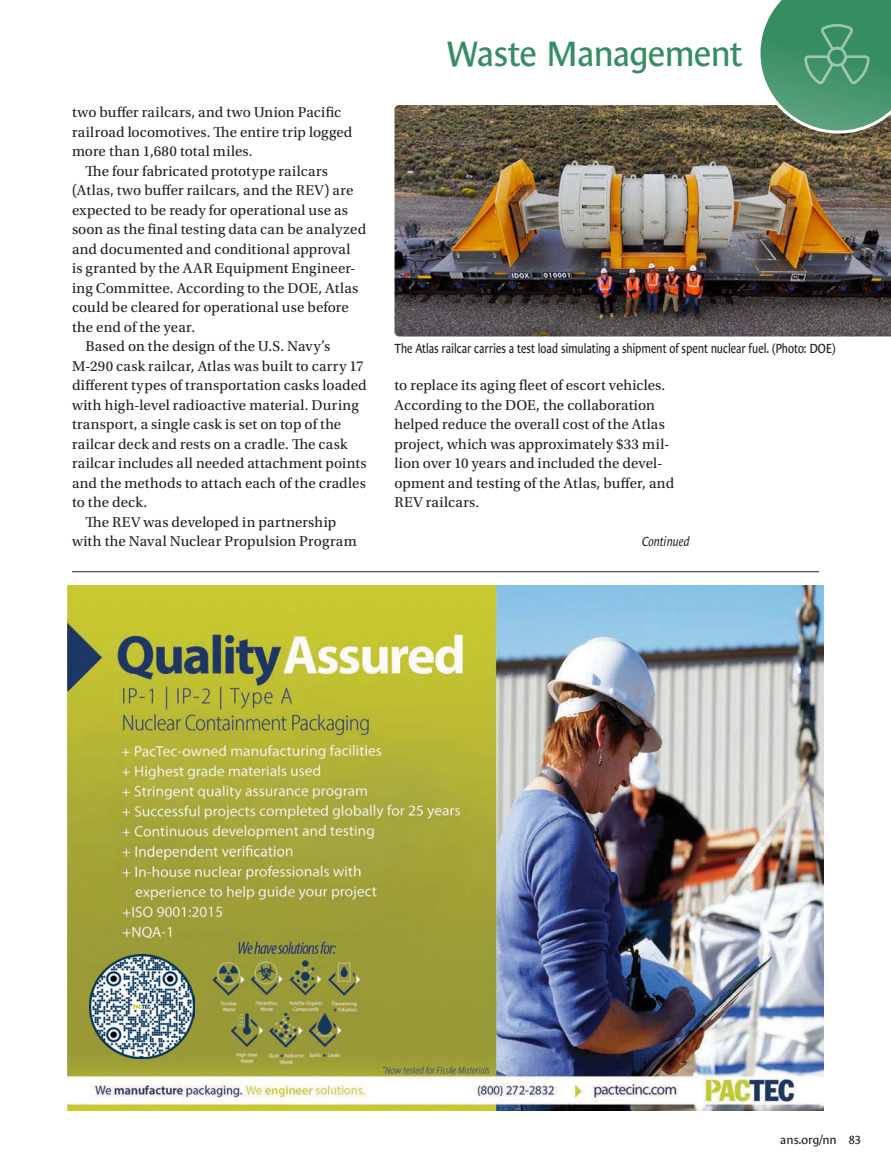
<style>
.page{position:relative;width:891px;height:1175px;background:#fff}
.page>*{position:absolute;margin:0;border:0;box-sizing:border-box;transform-origin:0 0}
.t1{font:36px "Le Monde Sans Std";letter-spacing:-.03em;color:#378d62;scale:.95 1}
.t2{font:15px/19.5px "Utopia Std";letter-spacing:.01em;color:#231f20}
.t3{font:13.5px "Le Monde Sans Std";letter-spacing:-.01em;color:#231f20;scale:.8 1}
.t4{font:italic 13.5px "Le Monde Sans Std";letter-spacing:-.005em;color:#231f20;scale:.8 1}
.t5{font:12px "Le Monde Sans Std";color:#231f20}
</style>
<div class="page">
<img style="left:394px;top:105px;width:497px;height:231px">
<svg style="left:754px;top:0;width:137px;height:137px"></svg>
<hr style="left:72px;top:571px;width:747px;height:1px;background:#231f20">
<img style="left:68px;top:585px;width:756px;height:525px">
<img style="left:90px;top:954px;width:105px;height:105px">
<p class="t2" style="left:72px;top:103px;width:271px">two buffer railcars, and two Union Pacific</p>
<p class="t2" style="left:72px;top:122px;width:282px">railroad locomotives. The entire trip logged</p>
<p class="t2" style="left:72px;top:142px;width:182px">more than 1,680 total miles.</p>
<p class="t2" style="left:86px;top:161px;width:244px">The four fabricated prototype railcars</p>
<p class="t2" style="left:72px;top:181px;width:283px">(Atlas, two buffer railcars, and the REV) are</p>
<p class="t2" style="left:72px;top:200px;width:278px">expected to be ready for operational use as</p>
<p class="t2" style="left:72px;top:220px;width:296px">soon as the final testing data can be analyzed</p>
<p class="t2" style="left:72px;top:239px;width:280px">and documented and conditional approval</p>
<p class="t2" style="left:72px;top:259px;width:285px">is granted by the AAR Equipment Engineer-</p>
<p class="t2" style="left:72px;top:278px;width:288px">ing Committee. According to the DOE, Atlas</p>
<p class="t2" style="left:72px;top:298px;width:278px">could be cleared for operational use before</p>
<p class="t2" style="left:72px;top:317px;width:125px">the end of the year.</p>
<p class="t2" style="left:86px;top:337px;width:246px">Based on the design of the U.S. Navy’s</p>
<p class="t2" style="left:72px;top:356px;width:293px">M-290 cask railcar, Atlas was built to carry 17</p>
<p class="t2" style="left:72px;top:376px;width:296px">different types of transportation casks loaded</p>
<p class="t2" style="left:72px;top:395px;width:288px">with high-level radioactive material. During</p>
<p class="t2" style="left:72px;top:415px;width:271px">transport, a single cask is set on top of the</p>
<p class="t2" style="left:72px;top:434px;width:277px">railcar deck and rests on a cradle. The cask</p>
<p class="t2" style="left:72px;top:454px;width:296px">railcar includes all needed attachment points</p>
<p class="t2" style="left:72px;top:473px;width:295px">and the methods to attach each of the cradles</p>
<p class="t2" style="left:72px;top:493px;width:77px">to the deck.</p>
<p class="t2" style="left:86px;top:512px;width:252px">The REV was developed in partnership</p>
<p class="t2" style="left:72px;top:532px;width:286px">with the Naval Nuclear Propulsion Program</p>
<h1 class="t1" style="left:447px;top:33px;width:313px">Waste Management</h1>
<p class="t3" style="left:394px;top:341px;width:553px">The Atlas railcar carries a test load simulating a shipment of spent nuclear fuel. (Photo: DOE)</p>
<p class="t2" style="left:394px;top:376px;width:281px">to replace its aging fleet of escort vehicles.<br>According to the DOE, the collaboration helped reduce the overall cost of the Atlas project, which was approximately $33 mil&shy;lion over 10 years and included the devel&shy;opment and testing of the Atlas, buffer, and REV railcars.</p>
<p class="t4" style="left:642px;top:534px;width:61px">Continued</p>
<p class="t5" style="left:780px;top:1132px;width:82px">ans.org/nn 83</p>
</div>
